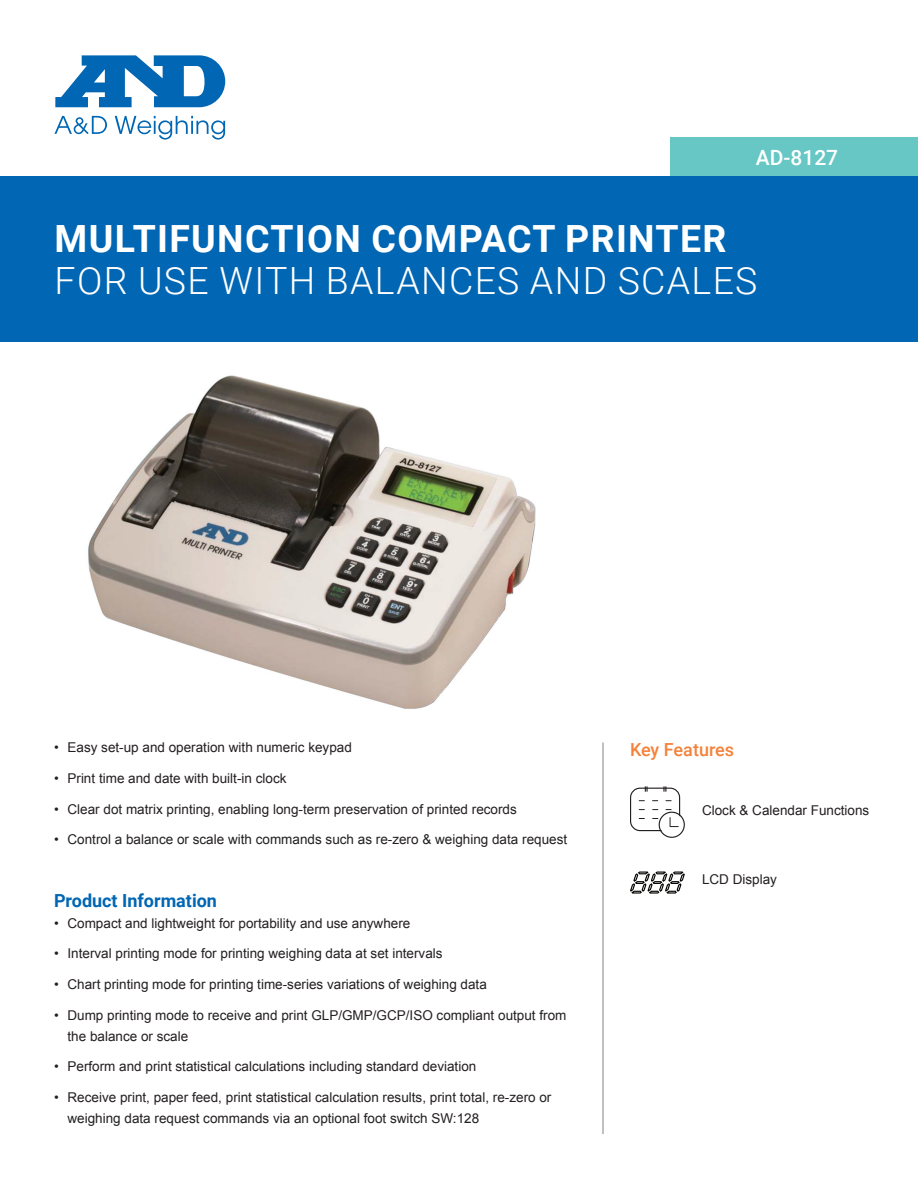
<style>
.page{position:relative;width:918px;height:1188px;background:#fff}
.page>*{position:absolute;margin:0;border:0;box-sizing:border-box;transform-origin:0 0}
.t1{font:700 37.5px/42px "Roboto";letter-spacing:.035em;color:#fff}
.t2{font:500 21px "Roboto";color:#fff}
.t3{font:700 18px "Roboto";color:#0166b3}
.t4{font:500 18px "Roboto";color:#f4823b}
.body_bullets_1{font:13.5px/21px "Arial";color:#231f20}
.s1{font-weight:300}
</style>
<div class="page">
<div style="left:671px;top:137px;width:247px;height:39px;background:#66c7c5"></div>
<div style="left:0;top:176px;width:918px;height:165px;background:#0166b3"></div>
<svg style="left:55px;top:55px;width:170px;height:52px"></svg>
<svg style="left:115px;top:116px;width:110px;height:24px"></svg>
<svg style="left:54px;top:116px;width:53px;height:18px"></svg>
<img style="left:88px;top:375px;width:448px;height:334px">
<div style="left:630px;top:788px;width:50px;height:43px;border:1px solid #231f20;border-radius:9px"></div>
<svg style="left:663px;top:787px;width:3px;height:4px"></svg>
<svg style="left:645px;top:787px;width:3px;height:4px"></svg>
<div style="left:660px;top:813px;width:23px;height:23px;background:#fff;border-radius:50%"></div>
<div style="left:659px;top:812px;width:26px;height:26px;border:1px solid #231f20;border-radius:50%"></div>
<svg style="left:669px;top:817px;width:10px;height:10px"></svg>
<svg style="left:630px;top:872px;width:55px;height:22px"></svg>
<hr style="left:603px;top:742px;width:1px;height:392px;background:#808285">
<p class="t2" style="left:756px;top:143px;width:84px">AD-8127</p>
<p class="t1" style="left:55px;top:217px;width:704px">MULTIFUNCTION COMPACT PRINTER<br><span class="s1">FOR USE WITH BALANCES AND SCALES</span></p>
<p class="body_bullets_1" style="left:54px;top:737px;width:299px">• Easy set-up and operation with numeric keypad</p>
<p class="body_bullets_1" style="left:54px;top:768px;width:234px">• Print time and date with built-in clock</p>
<p class="body_bullets_1" style="left:54px;top:799px;width:464px">• Clear dot matrix printing, enabling long-term preservation of printed records</p>
<p class="body_bullets_1" style="left:54px;top:829px;width:515px">• Control a balance or scale with commands such as re-zero &amp; weighing data request</p>
<p class="t3" style="left:54px;top:888px;width:165px">Product Information</p>
<p class="body_bullets_1" style="left:54px;top:912px;width:358px">• Compact and lightweight for portability and use anywhere</p>
<p class="body_bullets_1" style="left:54px;top:943px;width:390px">• Interval printing mode for printing weighing data at set intervals</p>
<p class="body_bullets_1" style="left:54px;top:974px;width:434px">• Chart printing mode for printing time-series variations of weighing data</p>
<p class="body_bullets_1" style="left:68px;top:1005px;width:500px;text-indent:-14px">• Dump printing mode to receive and print GLP/GMP/GCP/ISO compliant output from the balance or scale</p>
<p class="body_bullets_1" style="left:54px;top:1056px;width:424px">• Perform and print statistical calculations including standard deviation</p>
<p class="body_bullets_1" style="left:68px;top:1087px;width:485px;text-indent:-14px">• Receive print, paper feed, print statistical calculation results, print total, re-zero or weighing data request commands via an optional foot switch SW:128</p>
<p class="t4" style="left:630px;top:737px;width:106px">Key Features</p>
<p class="body_bullets_1" style="left:702px;top:800px;width:169px">Clock &amp; Calendar Functions</p>
<p class="body_bullets_1" style="left:702px;top:869px;width:77px">LCD Display</p>
</div>
